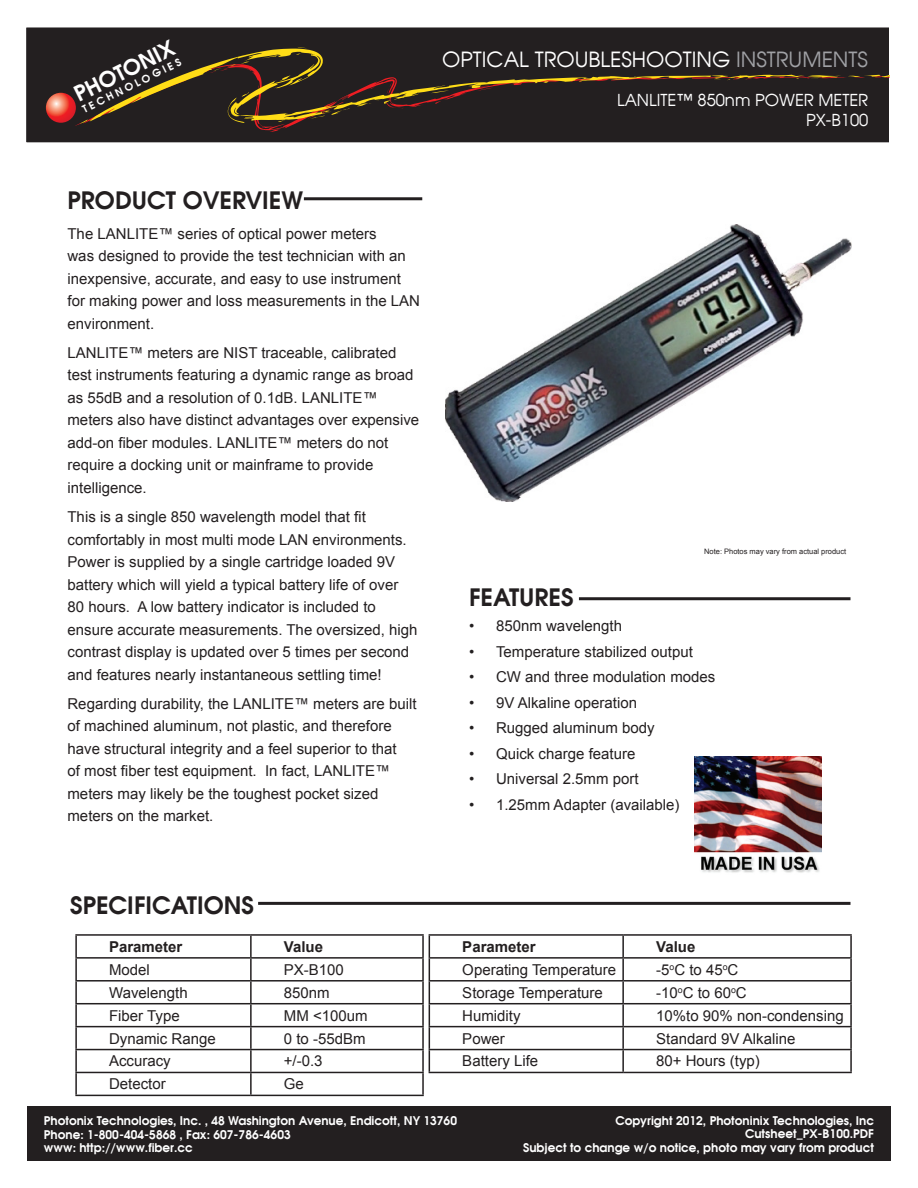
<style>
.page{position:relative;width:918px;height:1188px;background:#fff}
.page>*{position:absolute;margin:0;border:0;box-sizing:border-box;transform-origin:0 0}
.Headings{font:700 24px "Avalon";color:#231f20}
.t1{font:700 21.6px "Avalon";color:#fff}
.t2{font:21px "Avalon Plain";color:#fff}
.t3{font:16.5px "Avalon Plain";color:#fff}
.Body{font:15px/22.5px "Arial";color:#231f20}
.Description{font:15px "Arial";color:#231f20}
.Pg1_Features_and_App{font:15px "Arial";color:#231f20}
.Description-2{font:700 15px "Arial";color:#231f20}
.t4{font:700 12px "Avalon";color:#fff}
.t5{font:700 10.35px "Avalon";color:#fff}
.Description-3{font:7.5px "Arial";color:#231f20}
.s1{color:#a0a1a5}
</style>
<div class="page">
<div style="left:27px;top:1107px;width:864px;height:54px;background:#231f20"></div>
<div style="left:26px;top:27px;width:863px;height:116px;background:#231f20"></div>
<svg style="left:46px;top:93px;width:30px;height:30px"></svg>
<svg style="left:75px;top:47px;width:814px;height:85px;background:#30271f"></svg>
<hr style="left:304px;top:197px;width:118px;height:3px;background:#231f20">
<hr style="left:579px;top:597px;width:271px;height:3px;background:#231f20">
<hr style="left:258px;top:902px;width:593px;height:3px;background:#231f20">
<hr style="left:75px;top:934px;width:176px;height:2px;background:#231f20">
<hr style="left:75px;top:936px;width:2px;height:21px;background:#231f20">
<hr style="left:251px;top:934px;width:173px;height:2px;background:#231f20">
<hr style="left:250px;top:936px;width:2px;height:21px;background:#231f20">
<hr style="left:422px;top:936px;width:2px;height:21px;background:#231f20">
<hr style="left:75px;top:957px;width:176px;height:2px;background:#231f20">
<hr style="left:75px;top:959px;width:2px;height:21px;background:#231f20">
<hr style="left:251px;top:957px;width:173px;height:2px;background:#231f20">
<hr style="left:250px;top:959px;width:2px;height:21px;background:#231f20">
<hr style="left:422px;top:959px;width:2px;height:21px;background:#231f20">
<hr style="left:75px;top:980px;width:176px;height:2px;background:#231f20">
<hr style="left:75px;top:982px;width:2px;height:21px;background:#231f20">
<hr style="left:251px;top:980px;width:173px;height:2px;background:#231f20">
<hr style="left:250px;top:982px;width:2px;height:21px;background:#231f20">
<hr style="left:422px;top:982px;width:2px;height:21px;background:#231f20">
<hr style="left:75px;top:1003px;width:176px;height:1px;background:#231f20">
<hr style="left:75px;top:1004px;width:2px;height:22px;background:#231f20">
<hr style="left:251px;top:1003px;width:173px;height:1px;background:#231f20">
<hr style="left:250px;top:1004px;width:2px;height:22px;background:#231f20">
<hr style="left:422px;top:1004px;width:2px;height:22px;background:#231f20">
<hr style="left:75px;top:1026px;width:176px;height:1px;background:#231f20">
<hr style="left:75px;top:1027px;width:2px;height:22px;background:#231f20">
<hr style="left:251px;top:1026px;width:173px;height:1px;background:#231f20">
<hr style="left:250px;top:1027px;width:2px;height:22px;background:#231f20">
<hr style="left:422px;top:1027px;width:2px;height:22px;background:#231f20">
<hr style="left:75px;top:1049px;width:176px;height:1px;background:#231f20">
<hr style="left:75px;top:1050px;width:2px;height:22px;background:#231f20">
<hr style="left:251px;top:1049px;width:173px;height:1px;background:#231f20">
<hr style="left:250px;top:1050px;width:2px;height:22px;background:#231f20">
<hr style="left:422px;top:1050px;width:2px;height:22px;background:#231f20">
<hr style="left:75px;top:1072px;width:176px;height:1px;background:#231f20">
<hr style="left:75px;top:1073px;width:2px;height:22px;background:#231f20">
<hr style="left:251px;top:1072px;width:173px;height:1px;background:#231f20">
<hr style="left:250px;top:1073px;width:2px;height:22px;background:#231f20">
<hr style="left:422px;top:1073px;width:2px;height:22px;background:#231f20">
<hr style="left:75px;top:1095px;width:176px;height:1px;background:#231f20">
<hr style="left:251px;top:1095px;width:173px;height:1px;background:#231f20">
<hr style="left:429px;top:934px;width:194px;height:2px;background:#231f20">
<hr style="left:623px;top:934px;width:229px;height:2px;background:#231f20">
<hr style="left:622px;top:936px;width:2px;height:21px;background:#231f20">
<hr style="left:850px;top:936px;width:2px;height:21px;background:#231f20">
<hr style="left:429px;top:957px;width:194px;height:2px;background:#231f20">
<hr style="left:623px;top:957px;width:229px;height:2px;background:#231f20">
<hr style="left:622px;top:959px;width:2px;height:21px;background:#231f20">
<hr style="left:850px;top:959px;width:2px;height:21px;background:#231f20">
<hr style="left:429px;top:980px;width:194px;height:2px;background:#231f20">
<hr style="left:623px;top:980px;width:229px;height:2px;background:#231f20">
<hr style="left:622px;top:982px;width:2px;height:21px;background:#231f20">
<hr style="left:850px;top:982px;width:2px;height:21px;background:#231f20">
<hr style="left:429px;top:1003px;width:194px;height:1px;background:#231f20">
<hr style="left:623px;top:1003px;width:229px;height:1px;background:#231f20">
<hr style="left:622px;top:1004px;width:2px;height:22px;background:#231f20">
<hr style="left:850px;top:1004px;width:2px;height:22px;background:#231f20">
<hr style="left:429px;top:1026px;width:194px;height:1px;background:#231f20">
<hr style="left:623px;top:1026px;width:229px;height:1px;background:#231f20">
<hr style="left:622px;top:1027px;width:2px;height:22px;background:#231f20">
<hr style="left:850px;top:1027px;width:2px;height:22px;background:#231f20">
<hr style="left:429px;top:1049px;width:194px;height:1px;background:#231f20">
<svg style="left:429px;top:936px;width:1px;height:136px"></svg>
<hr style="left:623px;top:1049px;width:229px;height:1px;background:#231f20">
<hr style="left:622px;top:1050px;width:2px;height:22px;background:#231f20">
<hr style="left:850px;top:1050px;width:2px;height:22px;background:#231f20">
<hr style="left:429px;top:1072px;width:194px;height:1px;background:#231f20">
<hr style="left:623px;top:1072px;width:229px;height:1px;background:#231f20">
<img style="left:694px;top:756px;width:128px;height:117px">
<img style="left:446px;top:225px;width:405px;height:276px">
<h2 class="t1" style="left:69px;top:82px;width:111px;rotate:-27deg">PHOTONIX</h2>
<p class="t5" style="left:80px;top:104px;width:110px;rotate:-27deg">T E C H N O L O G I E S</p>
<p class="t2" style="left:442px;top:46px;width:427px">OPTICAL TROUBLESHOOTING <span class="s1">INSTRUMENTS</span></p>
<p class="t3" style="left:617px;top:90px;width:253px">LANLITE™ 850nm POWER METER</p>
<p class="t3" style="left:806px;top:110px;width:64px">PX-B100</p>
<p class="Headings" style="left:68px;top:184px;width:237px">PRODUCT OVERVIEW</p>
<p class="Body" style="left:68px;top:222px;width:354px">The LANLITE™ series of optical power meters<br>was designed to provide the test technician with an inexpensive, accurate, and easy to use instrument for making power and loss measurements in the LAN environment.</p>
<p class="Body" style="left:68px;top:341px;width:353px">LANLITE™ meters are NIST traceable, calibrated test instruments featuring a dynamic range as broad as 55dB and a resolution of 0.1dB. LANLITE™ meters also have distinct advantages over expensive add-on fiber modules. LANLITE™ meters do not require a docking unit or mainframe to provide intelligence.</p>
<p class="Body" style="left:68px;top:506px;width:351px">This is a single 850 wavelength model that fit comfortably in most multi mode LAN environments.<br>Power is supplied by a single cartridge loaded 9V battery which will yield a typical battery life of over 80 hours. A low battery indicator is included to ensure accurate measurements. The oversized, high contrast display is updated over 5 times per second and features nearly instantaneous settling time!</p>
<p class="Body" style="left:68px;top:692px;width:351px">Regarding durability, the LANLITE™ meters are built of machined aluminum, not plastic, and therefore have structural integrity and a feel superior to that<br>of most fiber test equipment. In fact, LANLITE™ meters may likely be the toughest pocket sized meters on the market.</p>
<p class="Headings" style="left:70px;top:889px;width:185px">SPECIFICATIONS</p>
<p class="Description-2" style="left:109px;top:937px;width:75px">Parameter</p>
<p class="Description-2" style="left:284px;top:937px;width:41px">Value</p>
<p class="Description" style="left:109px;top:960px;width:42px">Model</p>
<p class="Description" style="left:284px;top:960px;width:62px">PX-B100</p>
<p class="Description" style="left:109px;top:983px;width:80px">Wavelength</p>
<p class="Description" style="left:284px;top:983px;width:47px">850nm</p>
<p class="Description" style="left:109px;top:1006px;width:72px">Fiber Type</p>
<p class="Description" style="left:284px;top:1006px;width:85px">MM &lt;100um</p>
<p class="Description" style="left:109px;top:1028px;width:108px">Dynamic Range</p>
<p class="Description" style="left:284px;top:1028px;width:83px">0 to -55dBm</p>
<p class="Description" style="left:109px;top:1051px;width:63px">Accuracy</p>
<p class="Description" style="left:284px;top:1051px;width:40px">+/-0.3</p>
<p class="Description" style="left:109px;top:1074px;width:58px">Detector</p>
<p class="Description" style="left:284px;top:1074px;width:22px">Ge</p>
<p class="Description-3" style="left:704px;top:547px;width:144px">Note: Photos may vary from actual product</p>
<p class="Headings" style="left:469px;top:581px;width:106px">FEATURES</p>
<p class="Pg1_Features_and_App" style="left:469px;top:616px;width:154px">• 850nm wavelength</p>
<p class="Pg1_Features_and_App" style="left:469px;top:642px;width:225px">• Temperature stabilized output</p>
<p class="Pg1_Features_and_App" style="left:469px;top:667px;width:248px">• CW and three modulation modes</p>
<p class="Pg1_Features_and_App" style="left:469px;top:693px;width:169px">• 9V Alkaline operation</p>
<p class="Pg1_Features_and_App" style="left:469px;top:718px;width:187px">• Rugged aluminum body</p>
<p class="Pg1_Features_and_App" style="left:469px;top:744px;width:168px">• Quick charge feature</p>
<p class="Pg1_Features_and_App" style="left:469px;top:769px;width:171px">• Universal 2.5mm port</p>
<p class="Pg1_Features_and_App" style="left:469px;top:795px;width:212px">• 1.25mm Adapter (available)</p>
<p class="Description-2" style="left:462px;top:937px;width:75px">Parameter</p>
<p class="Description-2" style="left:656px;top:937px;width:41px">Value</p>
<p class="Description" style="left:462px;top:960px;width:155px">Operating Temperature</p>
<p class="Description" style="left:656px;top:960px;width:84px">-5<sup>o</sup>C to 45<sup>o</sup>C</p>
<p class="Description" style="left:462px;top:983px;width:142px">Storage Temperature</p>
<p class="Description" style="left:656px;top:983px;width:92px">-10<sup>o</sup>C to 60<sup>o</sup>C</p>
<p class="Description" style="left:462px;top:1006px;width:60px">Humidity</p>
<p class="Description" style="left:656px;top:1006px;width:189px">10%to 90% non-condensing</p>
<p class="Description" style="left:462px;top:1028px;width:44px">Power</p>
<p class="Description" style="left:656px;top:1028px;width:141px">Standard 9V Alkaline</p>
<p class="Description" style="left:462px;top:1051px;width:77px">Battery Life</p>
<p class="Description" style="left:656px;top:1051px;width:105px">80+ Hours (typ)</p>
<p class="t4" style="left:44px;top:1112px;width:415px">Photonix Technologies, Inc. , 48 Washington Avenue, Endicott, NY 13760</p>
<p class="t4" style="left:44px;top:1126px;width:248px">Phone: 1-800-404-5868 , Fax: 607-786-4603</p>
<p class="t4" style="left:44px;top:1139px;width:151px">www: http://www.fiber.cc</p>
<p class="t4" style="left:615px;top:1112px;width:260px">Copyright 2012, Photoninix Technologies, Inc</p>
<p class="t4" style="left:745px;top:1126px;width:130px">Cutsheet_PX-B100.PDF</p>
<p class="t4" style="left:523px;top:1139px;width:352px">Subject to change w/o notice, photo may vary from product</p>
</div>
